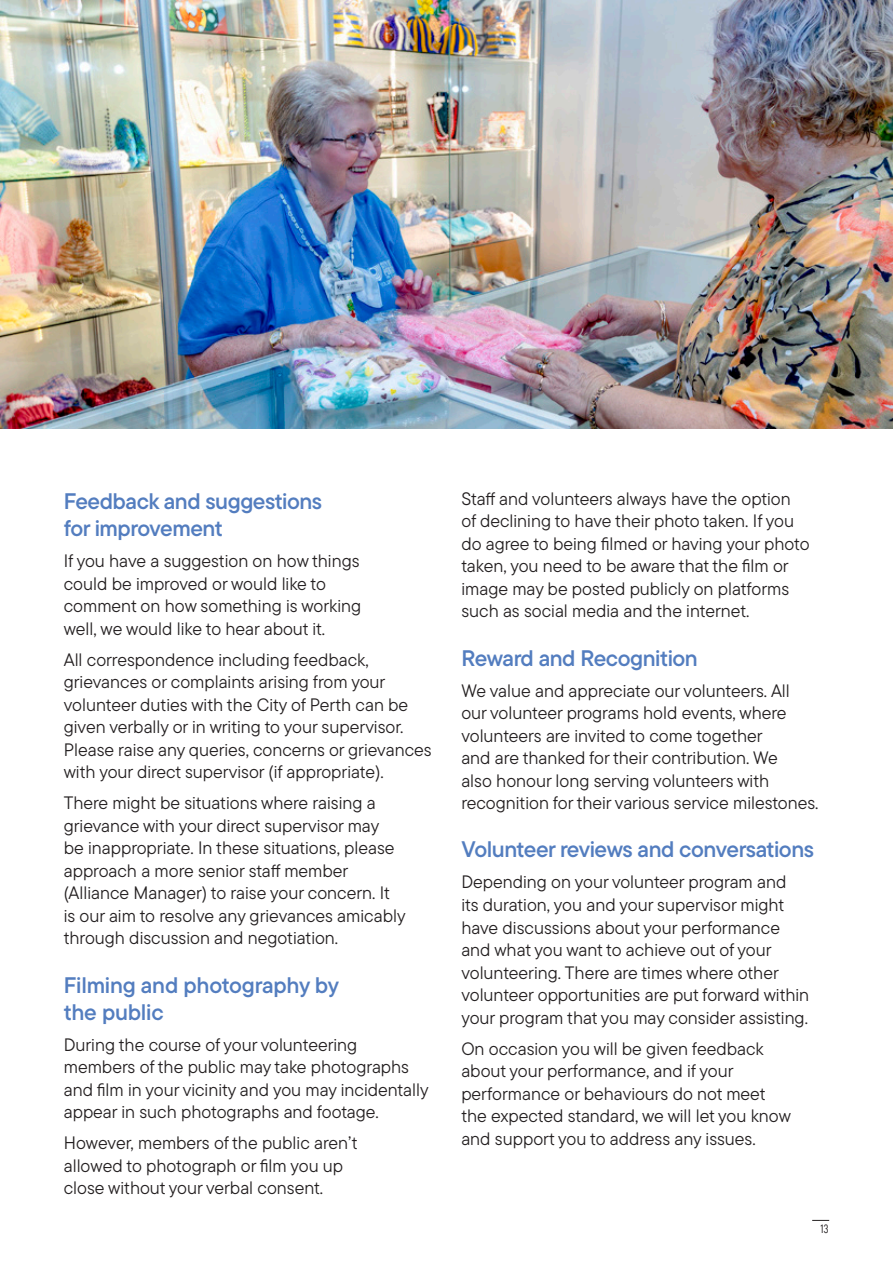
<style>
.page{position:relative;width:893px;height:1263px;background:#fff}
.page>*{position:absolute;margin:0;border:0;box-sizing:border-box;transform-origin:0 0}
.Heading_3{font:22.5px/27px "TT Commons Pro Db";letter-spacing:-.02em;color:#537dbf}
.Body{font:18px/22.5px "TT Commons Pro";color:#231f20}
.t1{font:12px "TT Commons Pro Cond";color:#231f20}
</style>
<div class="page">
<img style="left:0;top:0;width:893px;height:428px">
<svg style="left:812px;top:1220px;width:17px;height:1px"></svg>
<p class="Heading_3" style="left:64px;top:488px;width:260px">Feedback and suggestions for improvement</p>
<p class="Body" style="left:64px;top:550px;width:299px">If you have a suggestion on how things could be improved or would like to comment on how something is working well, we would like to hear about it.</p>
<p class="Body" style="left:64px;top:648px;width:369px">All correspondence including feedback, grievances or complaints arising from your volunteer duties with the City of Perth can be given verbally or in writing to your supervisor.<br>Please raise any queries, concerns or grievances with your direct supervisor (if appropriate).</p>
<p class="Body" style="left:64px;top:792px;width:343px">There might be situations where raising a grievance with your direct supervisor may<br>be inappropriate. In these situations, please approach a more senior staff member (Alliance Manager) to raise your concern. It is our aim to resolve any grievances amicably through discussion and negotiation.</p>
<p class="Heading_3" style="left:64px;top:971px;width:277px">Filming and photography by the public</p>
<p class="Body" style="left:64px;top:1033px;width:366px">During the course of your volunteering members of the public may take photographs and film in your vicinity and you may incidentally appear in such photographs and footage.</p>
<p class="Body" style="left:64px;top:1132px;width:295px">However, members of the public aren’t allowed to photograph or film you up close without your verbal consent.</p>
<p class="Body" style="left:461px;top:487px;width:350px">Staff and volunteers always have the option of declining to have their photo taken. If you do agree to being filmed or having your photo taken, you need to be aware that the film or image may be posted publicly on platforms such as social media and the internet.</p>
<p class="Heading_3" style="left:461px;top:644px;width:238px">Reward and Recognition</p>
<p class="Body" style="left:461px;top:679px;width:359px">We value and appreciate our volunteers. All our volunteer programs hold events, where volunteers are invited to come together<br>and are thanked for their contribution. We<br>also honour long serving volunteers with recognition for their various service milestones.</p>
<p class="Heading_3" style="left:461px;top:836px;width:354px">Volunteer reviews and conversations</p>
<p class="Body" style="left:461px;top:871px;width:349px">Depending on your volunteer program and<br>its duration, you and your supervisor might have discussions about your performance and what you want to achieve out of your volunteering. There are times where other volunteer opportunities are put forward within your program that you may consider assisting.</p>
<p class="Body" style="left:461px;top:1037px;width:331px">On occasion you will be given feedback about your performance, and if your performance or behaviours do not meet the expected standard, we will let you know and support you to address any issues.</p>
<p class="t1" style="left:820px;top:1220px;width:9px">13</p>
</div>
